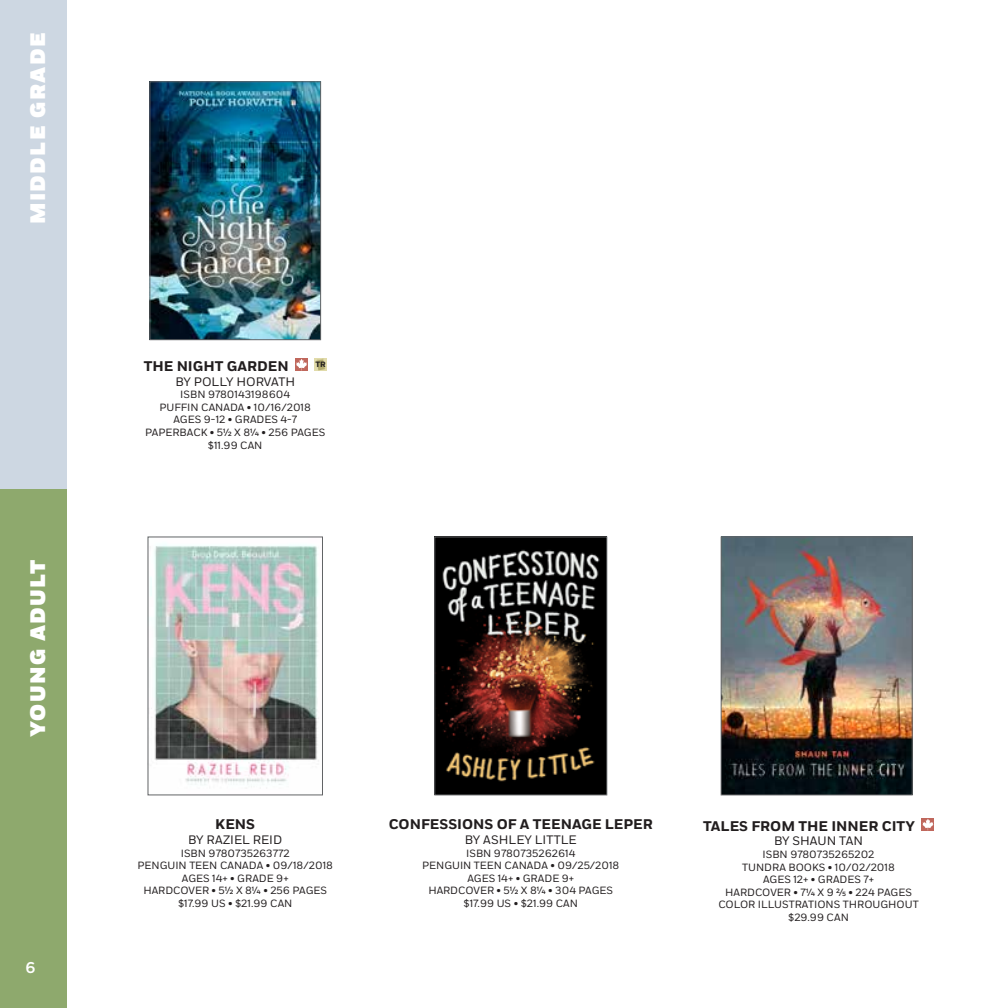
<style>
.page{position:relative;width:1008px;height:1008px;background:#fff}
.page>*{position:absolute;margin:0;border:0;box-sizing:border-box;transform-origin:0 0}
.t1{font:900 21px "Fort";letter-spacing:.07em;color:#fff}
.t2{font:500 15.58px "Gotham Rounded";color:#fff}
.t3{font:700 14px "Fort";color:#221e1f}
.t4{font:12.25px "Fort";color:#221e1f}
.t5{font:10.5px/12.6px "Fort";color:#221e1f;text-align:center}
.t6{font:700 7.7px "Fort";color:#221e1f}
</style>
<div class="page">
<div style="left:0;top:0;width:67px;height:1008px;background:#8ea96d"></div>
<div style="left:0;top:0;width:67px;height:488px;background:#cdd7e2"></div>
<div style="left:922px;top:818px;width:12px;height:13px;background:#c0675c"></div>
<svg style="left:922px;top:819px;width:12px;height:11px"></svg>
<div style="left:295px;top:358px;width:13px;height:13px;background:#c0675c"></div>
<svg style="left:296px;top:359px;width:11px;height:12px"></svg>
<div style="left:314px;top:358px;width:13px;height:13px;background:#e1dbaa"></div>
<svg style="left:317px;top:359px;width:8px;height:11px"></svg>
<img style="left:150px;top:544px;width:169px;height:243px">
<div style="left:148px;top:537px;width:175px;height:258px;border:1px solid #626466"></div>
<img style="left:152px;top:84px;width:167px;height:254px">
<div style="left:150px;top:82px;width:171px;height:258px;border:1px solid #626466"></div>
<img style="left:437px;top:539px;width:168px;height:254px">
<div style="left:435px;top:537px;width:172px;height:258px;border:1px solid #626466"></div>
<img style="left:723px;top:539px;width:187px;height:254px">
<div style="left:721px;top:537px;width:191px;height:258px;border:1px solid #626466"></div>
<h1 class="t1" style="left:25px;top:224px;width:193px;rotate:-90deg">MIDDLE GRADE</h1>
<h1 class="t1" style="left:25px;top:737px;width:179px;rotate:-90deg">YOUNG ADULT</h1>
<h2 class="t2" style="left:25px;top:957px;width:16px">6<sub>6</sub></h2>
<h3 class="t3" style="left:144px;top:357px;width:147px">THE NIGHT GARDEN</h3>
<p class="t6" style="left:316px;top:360px;width:12px">TR</p>
<p class="t4" style="left:175px;top:374px;width:121px">BY POLLY HORVATH</p>
<p class="t5" style="left:145px;top:388px;width:182px">ISBN 9780143198604<br>PUFFIN CANADA • 10/16/2018<br>AGES 9-12 • GRADES 4-7<br>PAPERBACK • 5½ X 8¼ • 256 PAGES $11.99 CAN</p>
<h3 class="t3" style="left:215px;top:816px;width:41px">KENS</h3>
<p class="t4" style="left:188px;top:832px;width:96px">BY RAZIEL REID</p>
<p class="t5" style="left:137px;top:847px;width:197px">ISBN 9780735263772<br>PENGUIN TEEN CANADA • 09/18/2018<br>AGES 14+ • GRADE 9+<br>HARDCOVER • 5½ X 8¼ • 256 PAGES $17.99 US • $21.99 CAN</p>
<h3 class="t3" style="left:389px;top:816px;width:266px">CONFESSIONS OF A TEENAGE LEPER</h3>
<p class="t4" style="left:465px;top:832px;width:113px">BY ASHLEY LITTLE</p>
<p class="t5" style="left:422px;top:847px;width:199px">ISBN 9780735262614<br>PENGUIN TEEN CANADA • 09/25/2018<br>AGES 14+ • GRADE 9+<br>HARDCOVER • 5½ X 8¼ • 304 PAGES $17.99 US • $21.99 CAN</p>
<h3 class="t3" style="left:703px;top:817px;width:214px">TALES FROM THE INNER CITY</h3>
<p class="t4" style="left:774px;top:834px;width:91px">BY SHAUN TAN</p>
<p class="t5" style="left:718px;top:848px;width:202px">ISBN 9780735265202<br>TUNDRA BOOKS • 10/02/2018<br>AGES 12+ • GRADES 7+<br>HARDCOVER • 7¼ X 9 ⅖ • 224 PAGES<br>COLOR ILLUSTRATIONS THROUGHOUT $29.99 CAN</p>
</div>
